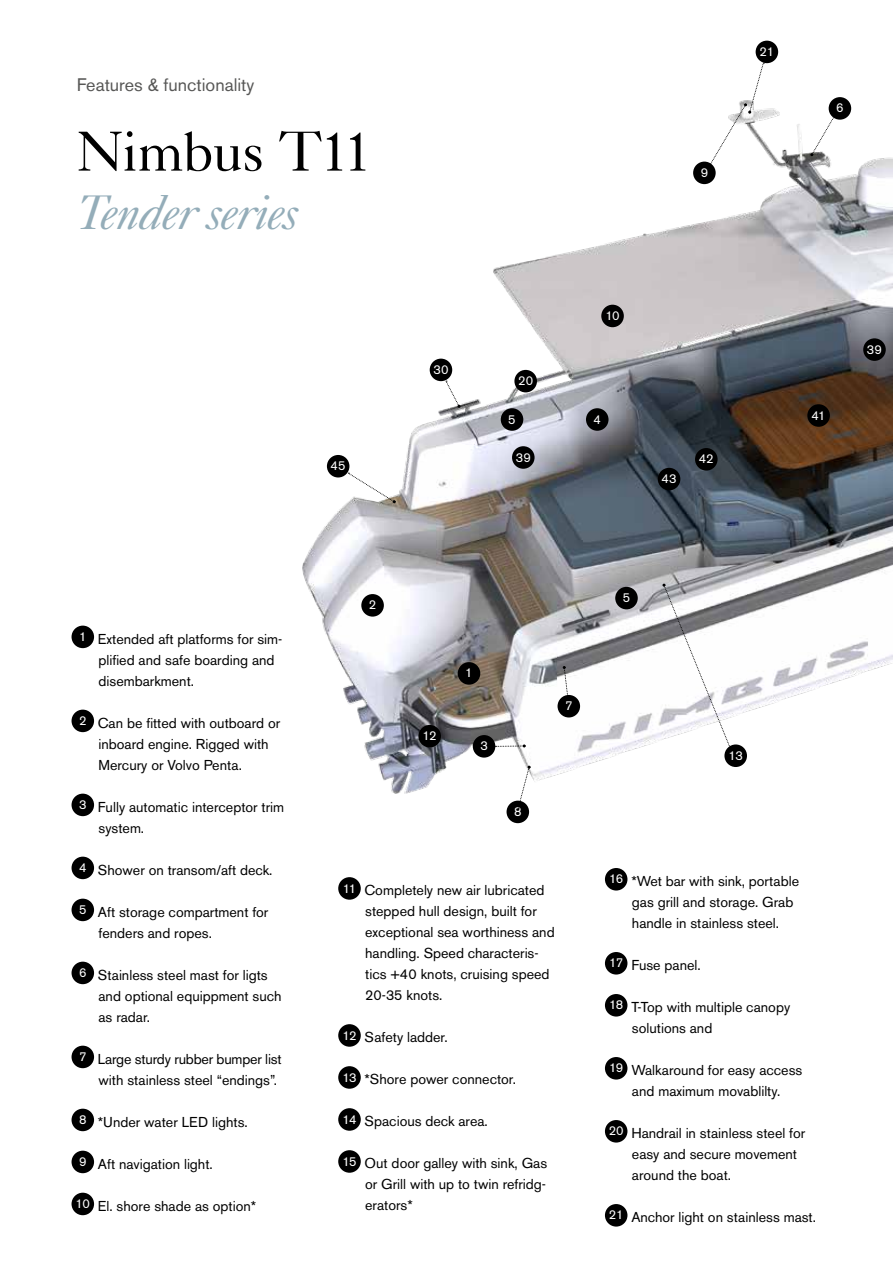
<style>
.page{position:relative;width:893px;height:1263px;background:#fff}
.page>*{position:absolute;margin:0;border:0;box-sizing:border-box;transform-origin:0 0}
.t1{font:56.4px "Caslon 540 LT Std";letter-spacing:-.03em;color:#000}
.t2{font:italic 48.6px "Caslon 540 LT Std";letter-spacing:-.02em;color:#94adb9}
.t3{font:18px "Akzidenz Grotesk BE";color:#575756}
.t4{font:14.25px/21px "Akzidenz Grotesk BE";color:#000}
.t5{font:12.9px "Akzidenz Grotesk BE";letter-spacing:-.01em;color:#fff}
</style>
<div class="page">
<img style="left:302px;top:40px;width:591px;height:847px">
<div style="left:72px;top:626px;width:22px;height:22px;background:#000;border-radius:50%"></div>
<div style="left:72px;top:710px;width:22px;height:22px;background:#000;border-radius:50%"></div>
<div style="left:72px;top:794px;width:22px;height:22px;background:#000;border-radius:50%"></div>
<div style="left:72px;top:857px;width:22px;height:22px;background:#000;border-radius:50%"></div>
<div style="left:72px;top:899px;width:22px;height:22px;background:#000;border-radius:50%"></div>
<div style="left:72px;top:962px;width:22px;height:22px;background:#000;border-radius:50%"></div>
<div style="left:72px;top:1046px;width:22px;height:22px;background:#000;border-radius:50%"></div>
<div style="left:72px;top:1109px;width:22px;height:22px;background:#000;border-radius:50%"></div>
<div style="left:72px;top:1151px;width:22px;height:22px;background:#000;border-radius:50%"></div>
<div style="left:72px;top:1193px;width:22px;height:22px;background:#000;border-radius:50%"></div>
<div style="left:338px;top:877px;width:23px;height:23px;background:#000;border-radius:50%"></div>
<div style="left:338px;top:1024px;width:23px;height:23px;background:#000;border-radius:50%"></div>
<div style="left:338px;top:1066px;width:23px;height:23px;background:#000;border-radius:50%"></div>
<div style="left:338px;top:1108px;width:23px;height:23px;background:#000;border-radius:50%"></div>
<div style="left:338px;top:1150px;width:23px;height:23px;background:#000;border-radius:50%"></div>
<div style="left:605px;top:868px;width:22px;height:22px;background:#000;border-radius:50%"></div>
<div style="left:605px;top:952px;width:22px;height:22px;background:#000;border-radius:50%"></div>
<div style="left:605px;top:994px;width:22px;height:22px;background:#000;border-radius:50%"></div>
<div style="left:605px;top:1057px;width:22px;height:22px;background:#000;border-radius:50%"></div>
<div style="left:605px;top:1120px;width:22px;height:22px;background:#000;border-radius:50%"></div>
<div style="left:605px;top:1204px;width:22px;height:22px;background:#000;border-radius:50%"></div>
<div style="left:458px;top:662px;width:22px;height:23px;background:#000;border-radius:50%"></div>
<div style="left:586px;top:408px;width:22px;height:23px;background:#000;border-radius:50%"></div>
<div style="left:361px;top:594px;width:23px;height:23px;background:#000;border-radius:50%"></div>
<div style="left:473px;top:735px;width:22px;height:23px;background:#000;border-radius:50%"></div>
<div style="left:501px;top:408px;width:22px;height:23px;background:#000;border-radius:50%"></div>
<div style="left:507px;top:801px;width:22px;height:22px;background:#000;border-radius:50%"></div>
<div style="left:514px;top:370px;width:23px;height:22px;background:#000;border-radius:50%"></div>
<div style="left:756px;top:41px;width:22px;height:22px;background:#000;border-radius:50%"></div>
<div style="left:430px;top:359px;width:22px;height:22px;background:#000;border-radius:50%"></div>
<div style="left:601px;top:305px;width:23px;height:22px;background:#000;border-radius:50%"></div>
<div style="left:418px;top:725px;width:23px;height:22px;background:#000;border-radius:50%"></div>
<div style="left:615px;top:587px;width:23px;height:22px;background:#000;border-radius:50%"></div>
<svg style="left:518px;top:766px;width:13px;height:43px"></svg>
<svg style="left:495px;top:744px;width:31px;height:3px"></svg>
<svg style="left:810px;top:103px;width:33px;height:53px"></svg>
<svg style="left:563px;top:666px;width:6px;height:30px"></svg>
<svg style="left:662px;top:584px;width:74px;height:177px"></svg>
<svg style="left:446px;top:381px;width:14px;height:27px"></svg>
<div style="left:863px;top:338px;width:23px;height:23px;background:#000;border-radius:50%"></div>
<div style="left:512px;top:446px;width:23px;height:23px;background:#000;border-radius:50%"></div>
<div style="left:695px;top:448px;width:23px;height:23px;background:#000;border-radius:50%"></div>
<div style="left:807px;top:404px;width:23px;height:23px;background:#000;border-radius:50%"></div>
<div style="left:658px;top:468px;width:22px;height:22px;background:#000;border-radius:50%"></div>
<svg style="left:706px;top:63px;width:58px;height:108px"></svg>
<div style="left:327px;top:455px;width:22px;height:22px;background:#000;border-radius:50%"></div>
<svg style="left:348px;top:473px;width:48px;height:30px"></svg>
<div style="left:557px;top:695px;width:23px;height:22px;background:#000;border-radius:50%"></div>
<div style="left:693px;top:162px;width:23px;height:22px;background:#000;border-radius:50%"></div>
<div style="left:829px;top:97px;width:22px;height:23px;background:#000;border-radius:50%"></div>
<div style="left:724px;top:744px;width:23px;height:23px;background:#000;border-radius:50%"></div>
<p class="t3" style="left:77px;top:74px;width:179px">Features &amp; functionality</p>
<h1 class="t1" style="left:77px;top:117px;width:297px">Nimbus T11</h1>
<h2 class="t2" style="left:77px;top:184px;width:224px">Tender series</h2>
<p class="t5" style="left:331px;top:458px;width:17px">45</p>
<p class="t5" style="left:433px;top:362px;width:17px">30</p>
<p class="t5" style="left:701px;top:165px;width:9px">9</p>
<p class="t5" style="left:760px;top:44px;width:16px">21</p>
<p class="t5" style="left:836px;top:100px;width:9px">6</p>
<p class="t5" style="left:518px;top:373px;width:16px">20</p>
<p class="t5" style="left:508px;top:411px;width:9px">5</p>
<p class="t5" style="left:605px;top:308px;width:16px">10</p>
<p class="t5" style="left:593px;top:411px;width:9px">4</p>
<p class="t5" style="left:516px;top:449px;width:17px">39</p>
<p class="t5" style="left:699px;top:451px;width:16px">42</p>
<p class="t5" style="left:661px;top:471px;width:17px">43</p>
<p class="t5" style="left:811px;top:407px;width:16px">41</p>
<p class="t5" style="left:867px;top:341px;width:17px">39</p>
<p class="t4" style="left:99px;top:628px;width:185px;text-indent:-19px"><sup>1</sup> Extended aft platforms for sim&shy;plified and safe boarding and disembarkment.</p>
<p class="t4" style="left:99px;top:712px;width:183px;text-indent:-19px"><sup>2</sup> Can be fitted with outboard or inboard engine. Rigged with<br>Mercury or Volvo Penta.</p>
<p class="t4" style="left:99px;top:796px;width:187px;text-indent:-19px"><sup>3</sup> Fully automatic interceptor trim system.</p>
<p class="t4" style="left:79px;top:859px;width:195px"><sup>4</sup> Shower on transom/aft deck.</p>
<p class="t4" style="left:99px;top:901px;width:171px;text-indent:-19px"><sup>5</sup> Aft storage compartment for fenders and ropes.</p>
<p class="t4" style="left:99px;top:964px;width:184px;text-indent:-19px"><sup>6</sup> Stainless steel mast for ligts and optional equippment such as radar.</p>
<p class="t4" style="left:99px;top:1048px;width:184px;text-indent:-19px"><sup>7</sup> Large sturdy rubber bumper list with stainless steel “endings”.</p>
<p class="t4" style="left:79px;top:1111px;width:170px"><sup>8</sup> *Under water LED lights.</p>
<p class="t4" style="left:79px;top:1153px;width:135px"><sup>9</sup> Aft navigation light.</p>
<p class="t4" style="left:76px;top:1195px;width:182px"><sup>10</sup> El. shore shade as option*</p>
<p class="t5" style="left:369px;top:597px;width:9px">2</p>
<p class="t5" style="left:423px;top:728px;width:16px">12</p>
<p class="t5" style="left:465px;top:665px;width:9px">1</p>
<p class="t5" style="left:480px;top:738px;width:9px">3</p>
<p class="t5" style="left:514px;top:804px;width:9px">8</p>
<p class="t5" style="left:565px;top:698px;width:9px">7</p>
<p class="t4" style="left:365px;top:880px;width:191px;text-indent:-23px"><sup>11</sup> Completely new air lubricated stepped hull design, built for exceptional sea worthiness and handling. Speed characteris&shy;tics +40 knots, cruising speed<br>20-35 knots.</p>
<p class="t4" style="left:342px;top:1027px;width:107px"><sup>12</sup> Safety ladder.</p>
<p class="t4" style="left:342px;top:1069px;width:175px"><sup>13</sup> *Shore power connector.</p>
<p class="t4" style="left:342px;top:1111px;width:147px"><sup>14</sup> Spacious deck area.</p>
<p class="t4" style="left:365px;top:1153px;width:183px;text-align:justify;text-indent:-23px"><sup>15</sup> Out door galley with sink, Gas or Grill with up to twin refridg&shy;erators*</p>
<p class="t5" style="left:623px;top:590px;width:9px">5</p>
<p class="t5" style="left:728px;top:748px;width:16px">13</p>
<p class="t4" style="left:632px;top:870px;width:169px;text-indent:-23px"><sup>16</sup> *Wet bar with sink, portable gas grill and storage. Grab handle in stainless steel.</p>
<p class="t4" style="left:609px;top:954px;width:93px"><sup>17</sup> Fuse panel.</p>
<p class="t4" style="left:632px;top:996px;width:160px;text-indent:-23px"><sup>18</sup> T-Top with multiple canopy solutions and</p>
<p class="t4" style="left:609px;top:1059px;width:195px;text-align:center"><sup>19</sup> Walkaround for easy access and maximum movablilty.</p>
<p class="t4" style="left:632px;top:1122px;width:175px;text-indent:-23px"><sup>20</sup> Handrail in stainless steel for easy and secure movement around the boat.</p>
<p class="t4" style="left:609px;top:1206px;width:209px"><sup>21</sup> Anchor light on stainless mast.</p>
</div>
